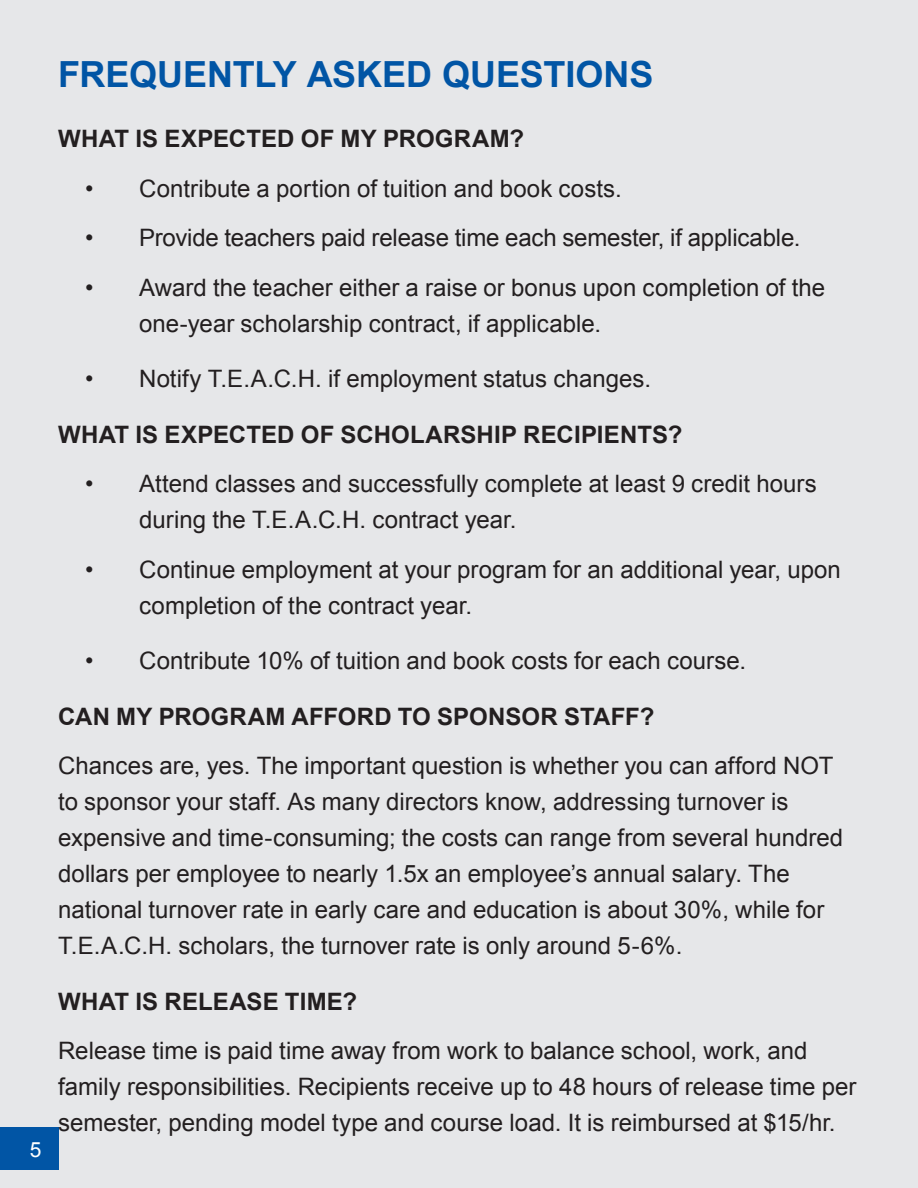
<style>
.page{position:relative;width:918px;height:1188px;background:#e6e7e9}
.page>*{position:absolute;margin:0;border:0;box-sizing:border-box;transform-origin:0 0}
.t1{font:700 36px "Arial";letter-spacing:-.005em;color:#0155a5}
.t2{font:24px/36px "Arial";color:#231f20}
.t3{font:700 24px "Arial";letter-spacing:.005em;color:#231f20}
.t4{font:21px "Arial";color:#fff}
</style>
<div class="page">
<div style="left:0;top:1127px;width:58px;height:42px;background:#0155a5"></div>
<p class="t4" style="left:30px;top:1136px;width:13px">5</p>
<p class="t1" style="left:58px;top:50px;width:597px">FREQUENTLY ASKED QUESTIONS</p>
<p class="t3" style="left:58px;top:123px;width:467px">WHAT IS EXPECTED OF MY PROGRAM?</p>
<p class="t2" style="left:85px;top:170px;width:538px">• Contribute a portion of tuition and book costs.</p>
<p class="t2" style="left:85px;top:220px;width:717px">• Provide teachers paid release time each semester, if applicable.</p>
<p class="t2" style="left:139px;top:269px;width:688px;text-indent:-54px">• Award the teacher either a raise or bonus upon completion of the one-year scholarship contract, if applicable.</p>
<p class="t2" style="left:85px;top:361px;width:568px">• Notify T.E.A.C.H. if employment status changes.</p>
<p class="t3" style="left:58px;top:418px;width:626px">WHAT IS EXPECTED OF SCHOLARSHIP RECIPIENTS?</p>
<p class="t2" style="left:139px;top:466px;width:679px;text-indent:-54px">• Attend classes and successfully complete at least 9 credit hours during the T.E.A.C.H. contract year.</p>
<p class="t2" style="left:139px;top:551px;width:703px;text-indent:-54px">• Continue employment at your program for an additional year, upon completion of the contract year.</p>
<p class="t2" style="left:85px;top:643px;width:663px">• Contribute 10% of tuition and book costs for each course.</p>
<p class="t3" style="left:58px;top:700px;width:598px">CAN MY PROGRAM AFFORD TO SPONSOR STAFF?</p>
<p class="t2" style="left:58px;top:748px;width:787px">Chances are, yes. The important question is whether you can afford NOT to sponsor your staff. As many directors know, addressing turnover is expensive and time-consuming; the costs can range from several hundred dollars per employee to nearly 1.5x an employee’s annual salary. The national turnover rate in early care and education is about 30%, while for T.E.A.C.H. scholars, the turnover rate is only around 5-6%.</p>
<p class="t3" style="left:58px;top:985px;width:301px">WHAT IS RELEASE TIME?</p>
<p class="t2" style="left:58px;top:1033px;width:800px">Release time is paid time away from work to balance school, work, and family responsibilities. Recipients receive up to 48 hours of release time per semester, pending model type and course load. It is reimbursed at $15/hr.</p>
</div>
